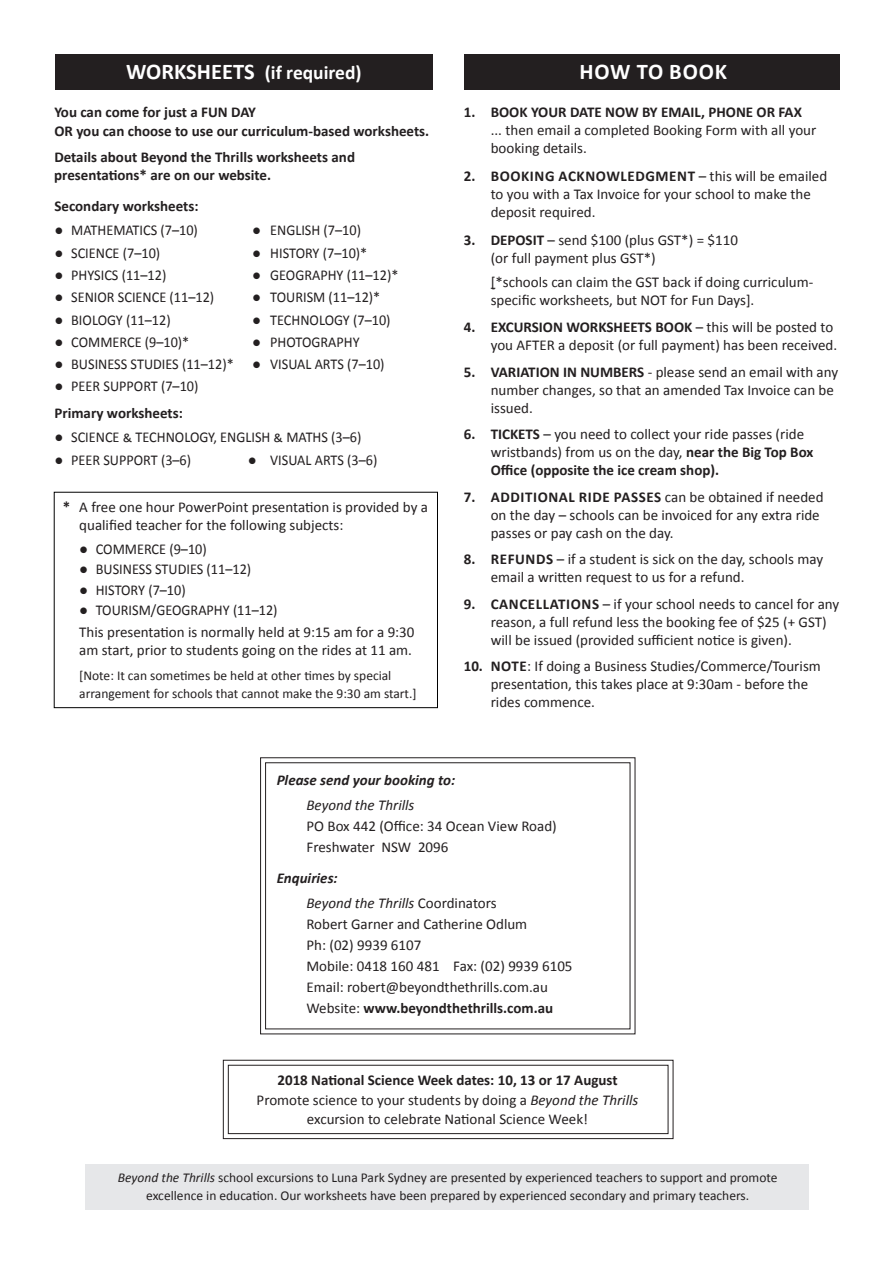
<style>
.page{position:relative;width:893px;height:1263px;background:#fff}
.page>*{position:absolute;margin:0;border:0;box-sizing:border-box;transform-origin:0 0}
.t1{font:700 22.5px "Calibri";letter-spacing:.04em;color:#fff}
.t2{font:700 19.5px "Calibri";color:#fff}
.t3{font:15px/18px "Calibri";color:#231f20}
.t4{font:700 15px/18px "Calibri";color:#231f20}
.t5{font:italic 700 15px/25.2px "Calibri";color:#231f20}
.t6{font:italic 15px/25.2px "Calibri";color:#231f20}
.t7{font:13.5px/18px "Calibri";color:#231f20;text-align:center}
.s1{font-size:22.5px}
.s2{font-weight:700}
.s3{font-weight:400}
.s4{font-style:normal}
.s5{font-style:italic}
</style>
<div class="page">
<div style="left:55px;top:54px;width:378px;height:36px;background:#231f20"></div>
<svg style="left:260px;top:757px;width:376px;height:278px"></svg>
<div style="left:265px;top:762px;width:365px;height:267px;border:1px solid #231f20"></div>
<svg style="left:222px;top:1059px;width:452px;height:80px"></svg>
<div style="left:228px;top:1065px;width:441px;height:69px;border:1px solid #231f20"></div>
<div style="left:85px;top:1164px;width:724px;height:46px;background:#e6e7e9"></div>
<div style="left:465px;top:54px;width:375px;height:36px;background:#231f20"></div>
<div style="left:54px;top:492px;width:384px;height:216px;border:1px solid #000"></div>
<p class="t2" style="left:126px;top:60px;width:237px"><span class="s1">WORKSHEETS</span> (if required)</p>
<p class="t4" style="left:54px;top:103px;width:376px">You can come for just a FUN DAY<br>OR you can choose to use our curriculum-based worksheets.</p>
<p class="t4" style="left:54px;top:148px;width:302px">Details about Beyond the Thrills worksheets and presentations* are on our website.</p>
<p class="t4" style="left:54px;top:197px;width:146px">Secondary worksheets:</p>
<p class="t3" style="left:54px;top:221px;width:145px">● MATHEMATICS (7–10)</p>
<p class="t3" style="left:252px;top:221px;width:110px">● ENGLISH (7–10)</p>
<p class="t3" style="left:54px;top:244px;width:107px">● SCIENCE (7–10)</p>
<p class="t3" style="left:252px;top:244px;width:117px">● HISTORY (7–10)*</p>
<p class="t3" style="left:54px;top:266px;width:113px">● PHYSICS (11–12)</p>
<p class="t3" style="left:252px;top:266px;width:148px">● GEOGRAPHY (11–12)*</p>
<p class="t3" style="left:54px;top:288px;width:161px">● SENIOR SCIENCE (11–12)</p>
<p class="t3" style="left:252px;top:288px;width:130px">● TOURISM (11–12)*</p>
<p class="t3" style="left:54px;top:311px;width:118px">● BIOLOGY (11–12)</p>
<p class="t3" style="left:252px;top:311px;width:140px">● TECHNOLOGY (7–10)</p>
<p class="t3" style="left:54px;top:333px;width:136px">● COMMERCE (9–10)*</p>
<p class="t3" style="left:252px;top:333px;width:109px">● PHOTOGRAPHY</p>
<p class="t3" style="left:54px;top:355px;width:332px">● BUSINESS STUDIES (11–12)* ● VISUAL ARTS (7–10)</p>
<p class="t3" style="left:54px;top:373px;width:146px;line-height:26.5px">● PEER SUPPORT (7–10)<br><span class="s2">Primary worksheets:</span></p>
<p class="t3" style="left:54px;top:428px;width:309px">● SCIENCE &amp; TECHNOLOGY, ENGLISH &amp; MATHS (3–6)</p>
<p class="t3" style="left:54px;top:451px;width:138px">● PEER SUPPORT (3–6)</p>
<p class="t3" style="left:248px;top:451px;width:131px">● VISUAL ARTS (3–6)</p>
<p class="t3" style="left:79px;top:498px;width:350px;text-indent:-16px"><span class="s2">*</span> A free one hour PowerPoint presentation is provided by a qualified teacher for the following subjects:</p>
<p class="t3" style="left:79px;top:540px;width:129px">● COMMERCE (9–10)</p>
<p class="t3" style="left:79px;top:560px;width:173px">● BUSINESS STUDIES (11–12)</p>
<p class="t3" style="left:79px;top:581px;width:108px">● HISTORY (7–10)</p>
<p class="t3" style="left:79px;top:599px;width:337px;line-height:22.4px">● TOURISM/GEOGRAPHY (11–12)<br>This presentation is normally held at 9:15 am for a 9:30</p>
<p class="t3" style="left:79px;top:641px;width:334px">am start, prior to students going on the rides at 11 am.</p>
<p class="t7" style="left:79px;top:666px;width:339px;text-align:left">[Note: It can sometimes be held at other times by special arrangement for schools that cannot make the 9:30 am start.]</p>
<p class="t1" style="left:579px;top:57px;width:149px">HOW TO BOOK</p>
<p class="t3" style="left:491px;top:104px;width:327px;text-indent:-27px"><span class="s2">1. BOOK YOUR DATE NOW BY EMAIL, PHONE OR FAX </span>... then email a completed Booking Form with all your booking details.</p>
<p class="t3" style="left:491px;top:167px;width:338px;text-indent:-27px"><span class="s2">2. BOOKING ACKNOWLEDGMENT</span> – this will be emailed to you with a Tax Invoice for your school to make the deposit required.</p>
<p class="t3" style="left:491px;top:231px;width:249px;text-indent:-27px"><span class="s2">3. DEPOSIT</span> – send $100 (plus GST*) = $110 (or full payment plus GST*)</p>
<p class="t3" style="left:491px;top:273px;width:324px">[*schools can claim the GST back if doing curriculum&shy;specific worksheets, but NOT for Fun Days].</p>
<p class="t3" style="left:464px;top:318px;width:375px;text-align:right"><span class="s2">4. EXCURSION WORKSHEETS BOOK</span> – this will be posted to you AFTER a deposit (or full payment) has been received.</p>
<p class="t3" style="left:491px;top:363px;width:349px;text-indent:-27px"><span class="s2">5. VARIATION IN NUMBERS</span> - please send an email with any number changes, so that an amended Tax Invoice can be issued.</p>
<p class="t3" style="left:491px;top:425px;width:324px;text-indent:-27px"><span class="s2">6. TICKETS</span> – you need to collect your ride passes (ride wristbands) from us on the day, <span class="s2">near the Big Top Box<br>Office (opposite the ice cream shop).</span></p>
<p class="t3" style="left:491px;top:488px;width:334px;text-indent:-27px"><span class="s2">7. ADDITIONAL RIDE PASSES</span> can be obtained if needed on the day – schools can be invoiced for any extra ride passes or pay cash on the day.</p>
<p class="t3" style="left:491px;top:550px;width:334px;text-indent:-27px"><span class="s2">8. REFUNDS</span> – if a student is sick on the day, schools may email a written request to us for a refund.</p>
<p class="t3" style="left:491px;top:595px;width:350px;text-indent:-27px"><span class="s2">9. CANCELLATIONS</span> – if your school needs to cancel for any reason, a full refund less the booking fee of $25 (+ GST) will be issued (provided sufficient notice is given).</p>
<p class="t3" style="left:491px;top:657px;width:332px;text-indent:-27px"><span class="s2">10. NOTE</span>: If doing a Business Studies/Commerce/Tourism presentation, this takes place at 9:30am - before the rides commence.</p>
<p class="t5" style="left:306px;top:768px;width:150px;text-indent:-30px">Please send your booking to:<br><span class="s3">Beyond the Thrills</span></p>
<p class="t3" style="left:306px;top:816px;width:252px;line-height:21px">PO Box 442 (Office: 34 Ocean View Road)<br>Freshwater NSW 2096</p>
<p class="t6" style="left:306px;top:865px;width:192px;text-indent:-30px"><span class="s2">Enquiries:<br></span>Beyond the Thrills <span class="s4">Coordinators</span></p>
<p class="t3" style="left:306px;top:914px;width:268px;line-height:21px">Robert Garner and Catherine Odlum<br>Ph: (02) 9939 6107<br>Mobile: 0418 160 481 Fax: (02) 9939 6105<br>Email: robert@beyondthethrills.com.au Website: <span class="s2">www.beyondthethrills.com.au</span></p>
<p class="t3" style="left:257px;top:1070px;width:383px;line-height:19.5px;text-align:center"><span class="s2">2018 National Science Week dates: 10, 13 or 17 August<br></span>Promote science to your students by doing a <span class="s5">Beyond the Thrills </span>excursion to celebrate National Science Week!</p>
<p class="t7" style="left:118px;top:1169px;width:661px"><span class="s5">Beyond the Thrills</span> school excursions to Luna Park Sydney are presented by experienced teachers to support and promote excellence in education. Our worksheets have been prepared by experienced secondary and primary teachers.</p>
</div>
